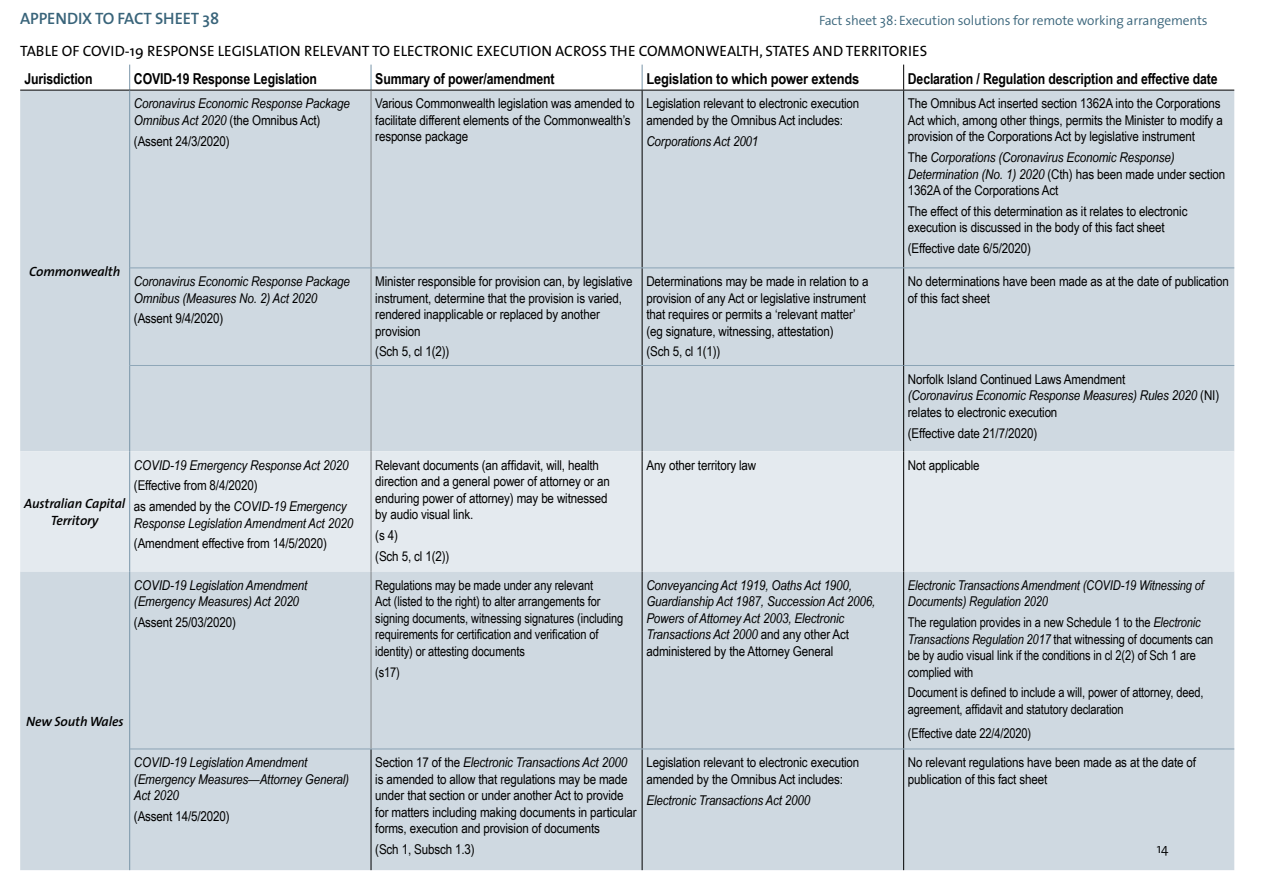
<style>
.page{position:relative;width:1263px;height:893px;background:#fff}
.page>*{position:absolute;margin:0;border:0;box-sizing:border-box;transform-origin:0 0}
.t1{font:600 16.5px "The Sans";letter-spacing:-.01em;color:#39647a}
.t2{font:700 15px "Arial Narrow";letter-spacing:-.01em;color:#000}
.t3{font:15px "The Sans";color:#000}
.t4{font:700 15px "Arial Narrow";letter-spacing:-.01em;color:#000;scale:1.05 1}
.t5{font:13.5px/16.5px "Arial Narrow";letter-spacing:-.01em;color:#000;scale:1.05 1}
.t6{font:italic 13.5px/16.5px "Arial Narrow";letter-spacing:-.01em;color:#000;scale:1.05 1}
.t7{font:13.5px/16.5px "Arial Narrow";letter-spacing:-.01em;color:#000}
.t8{font:italic 13.5px/16.5px "Arial Narrow";letter-spacing:-.01em;color:#000}
.t9{font:300 13.5px "The Sans";letter-spacing:-.01em;color:#39647a}
.t10{font:italic 600 13.5px/16.5px "The Sans";letter-spacing:-.01em;color:#000;text-align:center}
.t11{font:300 13.5px "The Sans";color:#000}
.s1{font-style:normal}
.s2{font-style:italic}
</style>
<div class="page">
<div style="left:20px;top:91px;width:1214px;height:779px;background:#cfd9e1"></div>
<div style="left:20px;top:451px;width:1214px;height:120px;background:#e4eaef"></div>
<hr style="left:129px;top:571px;width:1px;height:178px;background:#7995a9">
<svg style="left:371px;top:65px;width:1px;height:25px"></svg>
<svg style="left:642px;top:65px;width:1px;height:25px"></svg>
<svg style="left:903px;top:65px;width:1px;height:25px"></svg>
<svg style="left:129px;top:65px;width:1px;height:25px"></svg>
<hr style="left:129px;top:749px;width:1px;height:121px;background:#7995a9">
<hr style="left:903px;top:749px;width:1px;height:121px;background:#000">
<hr style="left:371px;top:749px;width:1px;height:121px;background:#000">
<hr style="left:642px;top:749px;width:1px;height:121px;background:#000">
<hr style="left:642px;top:90px;width:1px;height:178px;background:#000">
<hr style="left:642px;top:268px;width:1px;height:97px;background:#000">
<hr style="left:642px;top:366px;width:1px;height:85px;background:#000">
<hr style="left:642px;top:451px;width:1px;height:120px;background:#000">
<hr style="left:642px;top:571px;width:1px;height:178px;background:#000">
<hr style="left:903px;top:90px;width:1px;height:178px;background:#000">
<hr style="left:903px;top:268px;width:1px;height:97px;background:#000">
<hr style="left:903px;top:365px;width:1px;height:86px;background:#000">
<hr style="left:903px;top:451px;width:1px;height:120px;background:#000">
<hr style="left:903px;top:571px;width:1px;height:178px;background:#000">
<hr style="left:20px;top:90px;width:110px;height:1px;background:#000">
<hr style="left:130px;top:90px;width:241px;height:1px;background:#000">
<hr style="left:371px;top:90px;width:271px;height:1px;background:#000">
<hr style="left:642px;top:90px;width:262px;height:1px;background:#000">
<hr style="left:904px;top:90px;width:330px;height:1px;background:#000">
<hr style="left:129px;top:90px;width:1px;height:178px;background:#7995a9">
<hr style="left:129px;top:268px;width:1px;height:97px;background:#7995a9">
<hr style="left:129px;top:365px;width:1px;height:86px;background:#7995a9">
<hr style="left:129px;top:451px;width:1px;height:120px;background:#7995a9">
<hr style="left:371px;top:90px;width:1px;height:178px;background:#808285">
<hr style="left:371px;top:268px;width:1px;height:97px;background:#808285">
<hr style="left:371px;top:366px;width:1px;height:85px;background:#808285">
<hr style="left:371px;top:451px;width:1px;height:120px;background:#808285">
<hr style="left:371px;top:571px;width:1px;height:178px;background:#808285">
<hr style="left:130px;top:268px;width:241px;height:1px;background:#8ba4b5">
<hr style="left:371px;top:268px;width:271px;height:1px;background:#8ba4b5">
<hr style="left:642px;top:268px;width:262px;height:1px;background:#8ba4b5">
<hr style="left:904px;top:268px;width:330px;height:1px;background:#8ba4b5">
<hr style="left:130px;top:749px;width:241px;height:1px;background:#8ba4b5">
<hr style="left:371px;top:749px;width:271px;height:1px;background:#8ba4b5">
<hr style="left:642px;top:749px;width:262px;height:1px;background:#8ba4b5">
<hr style="left:904px;top:749px;width:330px;height:1px;background:#8ba4b5">
<hr style="left:130px;top:365px;width:241px;height:1px;background:#8fa7b8">
<hr style="left:371px;top:365px;width:271px;height:1px;background:#8fa7b8">
<hr style="left:642px;top:365px;width:261px;height:1px;background:#8fa7b8">
<hr style="left:904px;top:365px;width:330px;height:1px;background:#8ba4b5">
<p class="t1" style="left:20px;top:5px;width:200px">APPENDIX TO FACT SHEET 38</p>
<p class="t3" style="left:20px;top:38px;width:908px">TABLE OF COVID-19 RESPONSE LEGISLATION RELEVANT TO ELECTRONIC EXECUTION ACROSS THE COMMONWEALTH, STATES AND TERRITORIES</p>
<p class="t9" style="left:819px;top:9px;width:390px">Fact sheet 38: Execution solutions for remote working arrangements</p>
<p class="t2" style="left:24px;top:67px;width:70px">Jurisdiction</p>
<p class="t2" style="left:134px;top:67px;width:185px">COVID-19 Response Legislation</p>
<p class="t2" style="left:375px;top:67px;width:181px">Summary of power/amendment</p>
<p class="t4" style="left:646px;top:67px;width:204px">Legislation to which power extends</p>
<p class="t2" style="left:908px;top:67px;width:311px">Declaration / Regulation description and effective date</p>
<p class="t6" style="left:134px;top:95px;width:207px">Coronavirus Economic Response Package<br>Omnibus Act 2020 <span class="s1">(the Omnibus Act)</span></p>
<p class="t5" style="left:134px;top:132px;width:93px">(Assent 24/3/2020)</p>
<p class="t10" style="left:29px;top:262px;width:93px">Commonwealth</p>
<p class="t6" style="left:134px;top:273px;width:207px">Coronavirus Economic Response Package<br>Omnibus (Measures No. 2) Act 2020</p>
<p class="t5" style="left:134px;top:310px;width:87px">(Assent 9/4/2020)</p>
<p class="t10" style="left:24px;top:495px;width:103px">Australian Capital<br>Territory</p>
<p class="t6" style="left:134px;top:456px;width:206px">COVID-19 Emergency Response Act 2020</p>
<p class="t5" style="left:134px;top:475px;width:204px;line-height:20.7px">(Effective from 8/4/2020)<br>as amended by the <span class="s2">COVID-19 Emergency</span></p>
<p class="t6" style="left:134px;top:514px;width:210px">Response Legislation Amendment Act 2020</p>
<p class="t5" style="left:134px;top:535px;width:185px">(Amendment effective from 14/5/2020)</p>
<p class="t6" style="left:134px;top:576px;width:167px">COVID-19 Legislation Amendment (Emergency Measures) Act 2020</p>
<p class="t5" style="left:134px;top:613px;width:99px">(Assent 25/03/2020)</p>
<p class="t10" style="left:26px;top:712px;width:99px">New South Wales</p>
<p class="t6" style="left:134px;top:754px;width:206px">COVID-19 Legislation Amendment (Emergency Measures—Attorney General)<br>Act 2020</p>
<p class="t5" style="left:134px;top:807px;width:93px">(Assent 14/5/2020)</p>
<p class="t5" style="left:375px;top:95px;width:249px">Various Commonwealth legislation was amended to facilitate different elements of the Commonwealth’s response package</p>
<p class="t5" style="left:646px;top:95px;width:204px">Legislation relevant to electronic execution amended by the Omnibus Act includes:</p>
<p class="t6" style="left:646px;top:132px;width:108px">Corporations Act 2001</p>
<p class="t5" style="left:375px;top:273px;width:247px">Minister responsible for provision can, by legislative instrument, determine that the provision is varied, rendered inapplicable or replaced by another provision</p>
<p class="t5" style="left:375px;top:343px;width:72px">(Sch 5, cl 1(2))</p>
<p class="t5" style="left:646px;top:273px;width:213px">Determinations may be made in relation to a provision of any Act or legislative instrument that requires or permits a ‘relevant matter’ (eg signature, witnessing, attestation)</p>
<p class="t5" style="left:646px;top:343px;width:72px">(Sch 5, cl 1(1))</p>
<p class="t5" style="left:908px;top:95px;width:301px">The Omnibus Act inserted section 1362A into the Corporations<br>Act which, among other things, permits the Minister to modify a provision of the Corporations Act by legislative instrument</p>
<p class="t6" style="left:908px;top:149px;width:304px"><span class="s1">The</span> Corporations (Coronavirus Economic Response)<br>Determination (No. 1) 2020 <span class="s1">(Cth) has been made under section<br>1362A of the Corporations Act</span></p>
<p class="t5" style="left:908px;top:202px;width:268px">The effect of this determination as it relates to electronic execution is discussed in the body of this fact sheet</p>
<p class="t5" style="left:908px;top:240px;width:119px">(Effective date 6/5/2020)</p>
<p class="t5" style="left:908px;top:273px;width:307px">No determinations have been made as at the date of publication of this fact sheet</p>
<p class="t5" style="left:908px;top:370px;width:298px">Norfolk Island Continued Laws Amendment<br><span class="s2">(Coronavirus Economic Response Measures) Rules 2020</span> (NI) relates to electronic execution</p>
<p class="t5" style="left:908px;top:424px;width:125px">(Effective date 21/7/2020)</p>
<p class="t5" style="left:375px;top:456px;width:225px">Relevant documents (an affidavit, will, health direction and a general power of attorney or an enduring power of attorney) may be witnessed by audio visual link.</p>
<p class="t5" style="left:375px;top:524px;width:72px;line-height:20.7px">(s 4)<br>(Sch 5, cl 1(2))</p>
<p class="t7" style="left:375px;top:576px;width:249px">Regulations may be made under any relevant<br>Act (listed to the right) to alter arrangements for signing documents, witnessing signatures (including requirements for certification and verification of identity) or attesting documents</p>
<p class="t7" style="left:375px;top:663px;width:26px">(s17)</p>
<p class="t5" style="left:375px;top:754px;width:251px">Section 17 of the <span class="s2">Electronic Transactions Act 2000 </span>is amended to allow that regulations may be made under that section or under another Act to provide for matters including making documents in particular forms, execution and provision of documents</p>
<p class="t5" style="left:375px;top:840px;width:96px">(Sch 1, Subsch 1.3)</p>
<p class="t5" style="left:646px;top:456px;width:106px">Any other territory law</p>
<p class="t5" style="left:908px;top:456px;width:70px">Not applicable</p>
<p class="t6" style="left:646px;top:576px;width:220px">Conveyancing Act 1919, Oaths Act 1900, Guardianship Act 1987, Succession Act 2006, Powers of Attorney Act 2003, Electronic Transactions Act 2000 <span class="s1">and any other Act administered by the Attorney General</span></p>
<p class="t8" style="left:908px;top:576px;width:298px">Electronic Transactions Amendment (COVID-19 Witnessing of<br>Documents) Regulation 2020</p>
<p class="t7" style="left:908px;top:613px;width:307px">The regulation provides in a new Schedule 1 to the <span class="s2">Electronic Transactions Regulation 2017</span> that witnessing of documents can be by audio visual link if the conditions in cl 2(2) of Sch 1 are complied with</p>
<p class="t7" style="left:908px;top:684px;width:297px">Document is defined to include a will, power of attorney, deed, agreement, affidavit and statutory declaration</p>
<p class="t7" style="left:908px;top:724px;width:125px">(Effective date 22/4/2020)</p>
<p class="t5" style="left:646px;top:754px;width:204px">Legislation relevant to electronic execution amended by the Omnibus Act includes:</p>
<p class="t6" style="left:646px;top:791px;width:158px">Electronic Transactions Act 2000</p>
<p class="t5" style="left:908px;top:754px;width:276px">No relevant regulations have been made as at the date of publication of this fact sheet</p>
<p class="t11" style="left:1157px;top:837px;width:13px">14</p>
</div>
